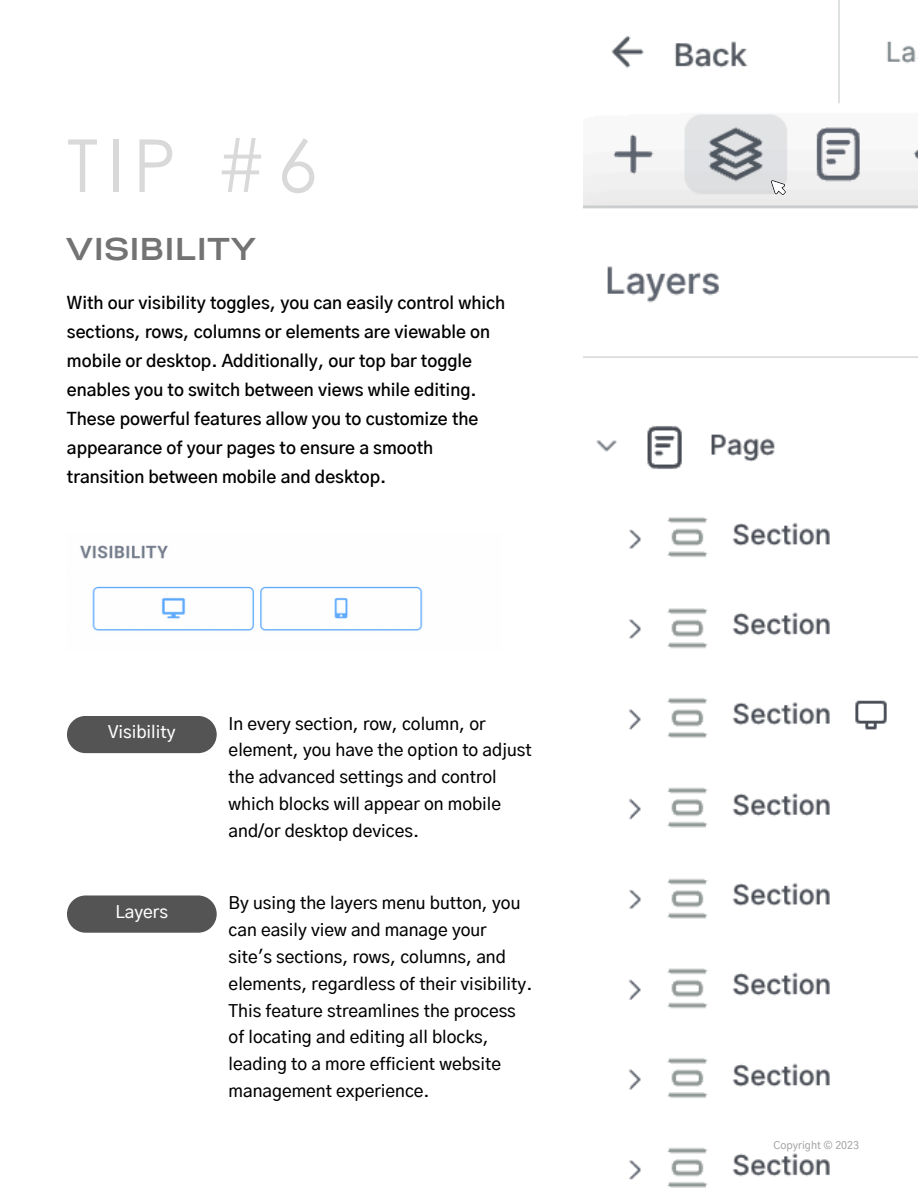
<style>
.page{position:relative;width:918px;height:1188px;background:#fff}
.page>*{position:absolute;margin:0;border:0;box-sizing:border-box;transform-origin:0 0}
.t1{font:73.05px "Century Gothic";color:#d9d9d9}
.t2{font:700 31.5px "Gabriel Sans";letter-spacing:.06em;color:#737373}
.t3{font:500 17.25px/26.8px "Gothic A1";color:#000}
.t4{font:600 17.25px/29.1px "Gothic A1";color:#000}
.t5{font:500 17.25px "Gothic A1";color:#fff}
.t6{font:500 10.5px "Gothic A1";color:#a6a6a6}
</style>
<div class="page">
<img style="left:80px;top:545px;width:343px;height:86px">
<img style="left:584px;top:0;width:334px;height:1188px">
<div style="left:67px;top:716px;width:150px;height:37px;background:#545454;border-radius:19px"></div>
<div style="left:67px;top:895px;width:150px;height:38px;background:#545454;border-radius:19px"></div>
<svg style="left:771px;top:180px;width:15px;height:15px"></svg>
<p class="t1" style="left:67px;top:119px;width:252px">TIP #6</p>
<p class="t2" style="left:67px;top:235px;width:191px">VISIBILITY</p>
<p class="t4" style="left:67px;top:289px;width:440px">With our visibility toggles, you can easily control which sections, rows, columns or elements are viewable on mobile or desktop. Additionally, our top bar toggle enables you to switch between views while editing.<br>These powerful features allow you to customize the appearance of your pages to ensure a smooth transition between mobile and desktop.</p>
<p class="t5" style="left:108px;top:725px;width:69px">Visibility</p>
<p class="t3" style="left:229px;top:711px;width:305px">In every section, row, column, or element, you have the option to adjust the advanced settings and control which blocks will appear on mobile and/or desktop devices.</p>
<p class="t5" style="left:116px;top:904px;width:54px">Layers</p>
<p class="t3" style="left:229px;top:891px;width:305px">By using the layers menu button, you can easily view and manage your site's sections, rows, columns, and elements, regardless of their visibility.<br>This feature streamlines the process of locating and editing all blocks, leading to a more efficient website management experience.</p>
<p class="t6" style="left:774px;top:1141px;width:87px">Copyright © 2023</p>
</div>
